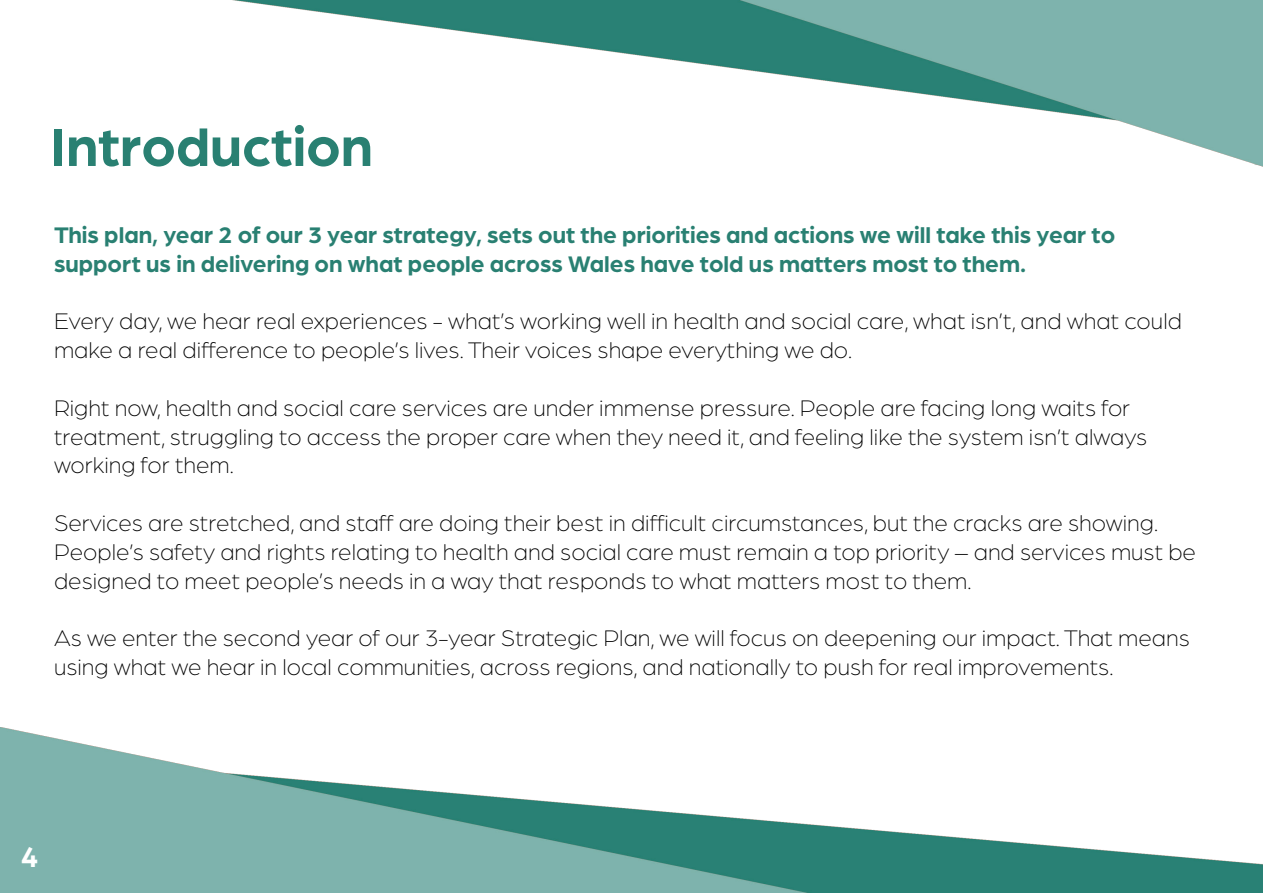
<style>
.page{position:relative;width:1263px;height:893px;background:#fff}
.page>*{position:absolute;margin:0;border:0;box-sizing:border-box;transform-origin:0 0}
.t1{font:700 57px "Arboria";color:#298072}
.t2{font:700 30px "Arboria";color:#fff}
.t3{font:300 24px/28.8px "Arboria";color:#000}
.t4{font:700 24px/28.8px "Arboria";color:#298072}
</style>
<div class="page">
<img style="left:0;top:727px;width:1263px;height:166px">
<img style="left:232px;top:0;width:1031px;height:167px">
<p class="t1" style="left:51px;top:108px;width:323px">Introduction</p>
<p class="t4" style="left:54px;top:219px;width:1063px">This plan, year 2 of our 3 year strategy, sets out the priorities and actions we will take this year to support us in delivering on what people across Wales have told us matters most to them.</p>
<p class="t3" style="left:54px;top:306px;width:1129px">Every day, we hear real experiences - what’s working well in health and social care, what isn’t, and what could make a real difference to people’s lives. Their voices shape everything we do.</p>
<p class="t3" style="left:54px;top:393px;width:1095px">Right now, health and social care services are under immense pressure. People are facing long waits for treatment, struggling to access the proper care when they need it, and feeling like the system isn’t always working for them.</p>
<p class="t3" style="left:54px;top:508px;width:1143px">Services are stretched, and staff are doing their best in difficult circumstances, but the cracks are showing.<br>People’s safety and rights relating to health and social care must remain a top priority – and services must be designed to meet people’s needs in a way that responds to what matters most to them.</p>
<p class="t3" style="left:54px;top:623px;width:1137px">As we enter the second year of our 3-year Strategic Plan, we will focus on deepening our impact. That means using what we hear in local communities, across regions, and nationally to push for real improvements.</p>
<p class="t2" style="left:21px;top:836px;width:20px">4</p>
</div>
